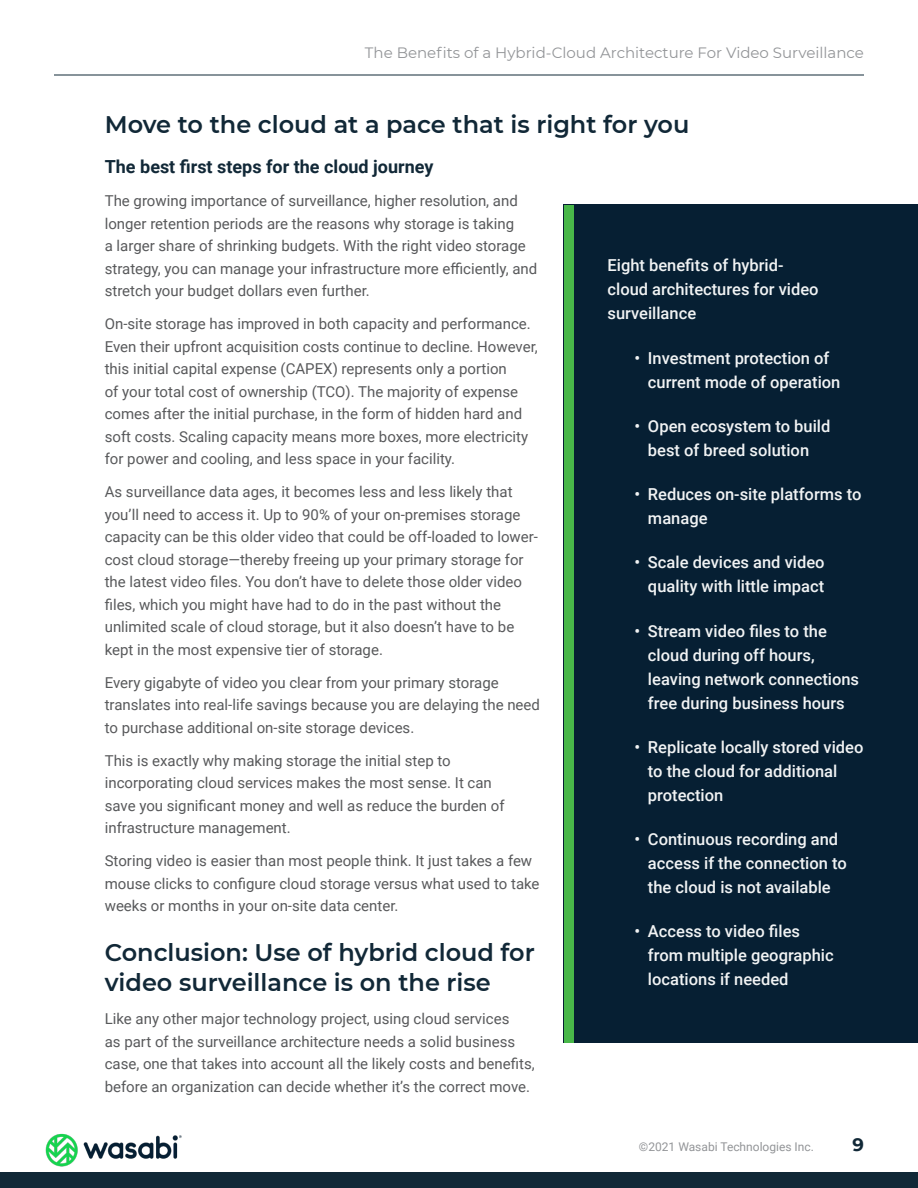
<style>
.page{position:relative;width:918px;height:1188px;background:#fff}
.page>*{position:absolute;margin:0;border:0;box-sizing:border-box;transform-origin:0 0}
.t1{font:600 24px/30px "Montserrat";color:#112837}
.t2{font:700 18px "Roboto";color:#112837}
.t3{font:700 18px "Montserrat";color:#112837}
.t4{font:500 16.5px/24px "Roboto";color:#f1f3f4}
.t5{font:15px/22.5px "Roboto";color:#58595b}
.t6{font:15px "Montserrat";color:#939598}
.t7{font:12px "Roboto";color:#939598}
</style>
<div class="page">
<img style="left:45px;top:1133px;width:137px;height:34px">
<div style="left:0;top:1173px;width:918px;height:15px;background:#112837"></div>
<div style="left:564px;top:205px;width:354px;height:838px;background:#061f33"></div>
<div style="left:564px;top:206px;width:9px;height:837px;background:#48b749"></div>
<hr style="left:54px;top:75px;width:810px;height:1px;background:#112837">
<p class="t6" style="left:365px;top:42px;width:501px">The Benefits of a Hybrid-Cloud Architecture For Video Surveillance</p>
<h1 class="t1" style="left:105px;top:109px;width:586px">Move to the cloud at a pace that is right for you</h1>
<p class="t2" style="left:105px;top:154px;width:330px">The best first steps for the cloud journey</p>
<p class="t5" style="left:105px;top:189px;width:434px">The growing importance of surveillance, higher resolution, and longer retention periods are the reasons why storage is taking<br>a larger share of shrinking budgets. With the right video storage strategy, you can manage your infrastructure more efficiently, and stretch your budget dollars even further.</p>
<p class="t5" style="left:105px;top:312px;width:435px">On-site storage has improved in both capacity and performance.<br>Even their upfront acquisition costs continue to decline. However, this initial capital expense (CAPEX) represents only a portion<br>of your total cost of ownership (TCO). The majority of expense comes after the initial purchase, in the form of hidden hard and soft costs. Scaling capacity means more boxes, more electricity for power and cooling, and less space in your facility.</p>
<p class="t5" style="left:105px;top:480px;width:435px">As surveillance data ages, it becomes less and less likely that you’ll need to access it. Up to 90% of your on-premises storage capacity can be this older video that could be off-loaded to lower&shy;cost cloud storage—thereby freeing up your primary storage for the latest video files. You don’t have to delete those older video files, which you might have had to do in the past without the unlimited scale of cloud storage, but it also doesn’t have to be kept in the most expensive tier of storage.</p>
<p class="t5" style="left:105px;top:671px;width:437px">Every gigabyte of video you clear from your primary storage translates into real-life savings because you are delaying the need to purchase additional on-site storage devices.</p>
<p class="t5" style="left:105px;top:749px;width:401px">This is exactly why making storage the initial step to incorporating cloud services makes the most sense. It can save you significant money and well as reduce the burden of infrastructure management.</p>
<p class="t5" style="left:105px;top:849px;width:436px">Storing video is easier than most people think. It just takes a few mouse clicks to configure cloud storage versus what used to take weeks or months in your on-site data center.</p>
<h1 class="t1" style="left:105px;top:937px;width:432px">Conclusion: Use of hybrid cloud for video surveillance is on the rise</h1>
<p class="t5" style="left:105px;top:1007px;width:431px">Like any other major technology project, using cloud services<br>as part of the surveillance architecture needs a solid business case, one that takes into account all the likely costs and benefits, before an organization can decide whether it’s the correct move.</p>
<p class="t4" style="left:608px;top:253px;width:213px">Eight benefits of hybrid&shy;cloud architectures for video surveillance</p>
<p class="t4" style="left:648px;top:345px;width:194px;text-indent:-13px">• Investment protection of current mode of operation</p>
<p class="t4" style="left:635px;top:413px;width:197px;text-align:center">• Open ecosystem to build best of breed solution</p>
<p class="t4" style="left:648px;top:482px;width:215px;text-indent:-13px">• Reduces on-site platforms to manage</p>
<p class="t4" style="left:635px;top:550px;width:192px;text-align:right">• Scale devices and video quality with little impact</p>
<p class="t4" style="left:648px;top:618px;width:213px;text-indent:-13px">• Stream video files to the cloud during off hours, leaving network connections free during business hours</p>
<p class="t4" style="left:648px;top:734px;width:217px;text-indent:-13px">• Replicate locally stored video to the cloud for additional protection</p>
<p class="t4" style="left:648px;top:827px;width:200px;text-indent:-13px">• Continuous recording and access if the connection to the cloud is not available</p>
<p class="t4" style="left:648px;top:919px;width:187px;text-indent:-13px">• Access to video files from multiple geographic locations if needed</p>
<p class="t7" style="left:639px;top:1139px;width:176px">©2021 Wasabi Technologies Inc.</p>
<p class="t3" style="left:853px;top:1132px;width:13px">9</p>
</div>
